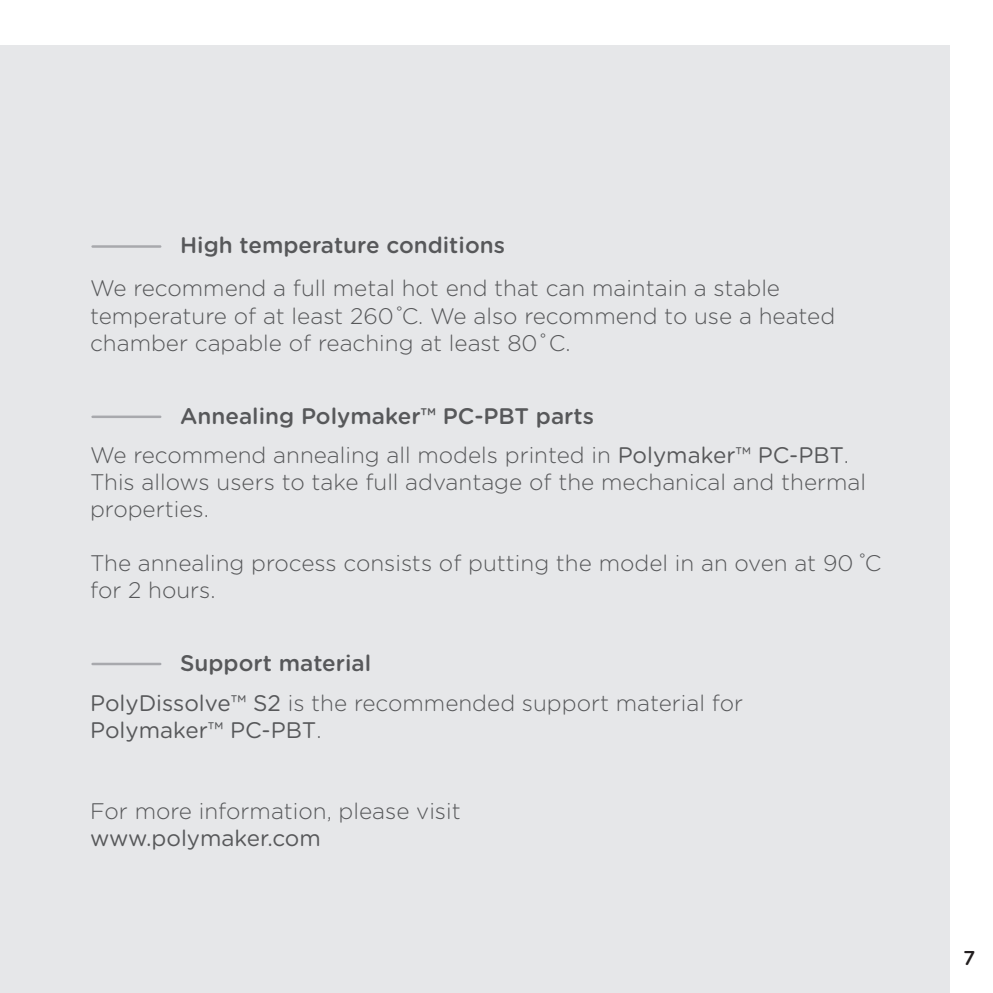
<style>
.page{position:relative;width:993px;height:993px;background:#fff}
.page>*{position:absolute;margin:0;border:0;box-sizing:border-box;transform-origin:0 0}
.t1{font:300 22.5px/27px "Gotham Rounded";color:#57585a}
.t2{font:500 22.5px "Gotham Rounded";color:#57585a}
.t3{font:22.5px "Gotham Rounded";color:#57585a}
.t4{font:500 20px "Gotham Rounded";color:#231f20}
.s1{font-weight:400}
.s2{font-weight:500}
.s3{font-weight:300}
</style>
<div class="page">
<div style="left:0;top:45px;width:948px;height:947px;background:#e6e7e9"></div>
<hr style="left:93px;top:662px;width:67px;height:3px;background:#a8a9ad">
<hr style="left:93px;top:415px;width:67px;height:3px;background:#a8a9ad">
<hr style="left:93px;top:245px;width:67px;height:3px;background:#a8a9ad">
<p class="t2" style="left:180px;top:235px;width:326px">High temperature conditions</p>
<p class="t1" style="left:90px;top:276px;width:746px">We recommend a full metal hot end that can maintain a stable temperature of at least 260˚C . We also recommend to use a heated chamber capable of reaching at least 80˚C.</p>
<p class="t2" style="left:180px;top:405px;width:415px">Annealing Polymaker™ PC-PBT parts</p>
<p class="t1" style="left:90px;top:442px;width:777px">We recommend annealing all models printed in <span class="s1">Polymaker™ PC-PBT</span>.<br>This allows users to take full advantage of the mechanical and thermal properties.</p>
<p class="t1" style="left:90px;top:550px;width:792px">The annealing process consists of putting the model in an oven at 90 ˚C for 2 hours.</p>
<p class="t1" style="left:90px;top:643px;width:654px;line-height:40px;text-indent:90px"><span class="s2">Support material<br></span><span class="s1">PolyDissolve™ S2</span> is the recommended support material for</p>
<p class="t3" style="left:90px;top:719px;width:233px">Polymaker™ PC-PBT<span class="s3">.</span></p>
<p class="t1" style="left:90px;top:798px;width:372px">For more information, please visit</p>
<p class="t3" style="left:90px;top:827px;width:232px">www.polymaker.com</p>
<p class="t4" style="left:962px;top:948px;width:14px">7</p>
</div>
